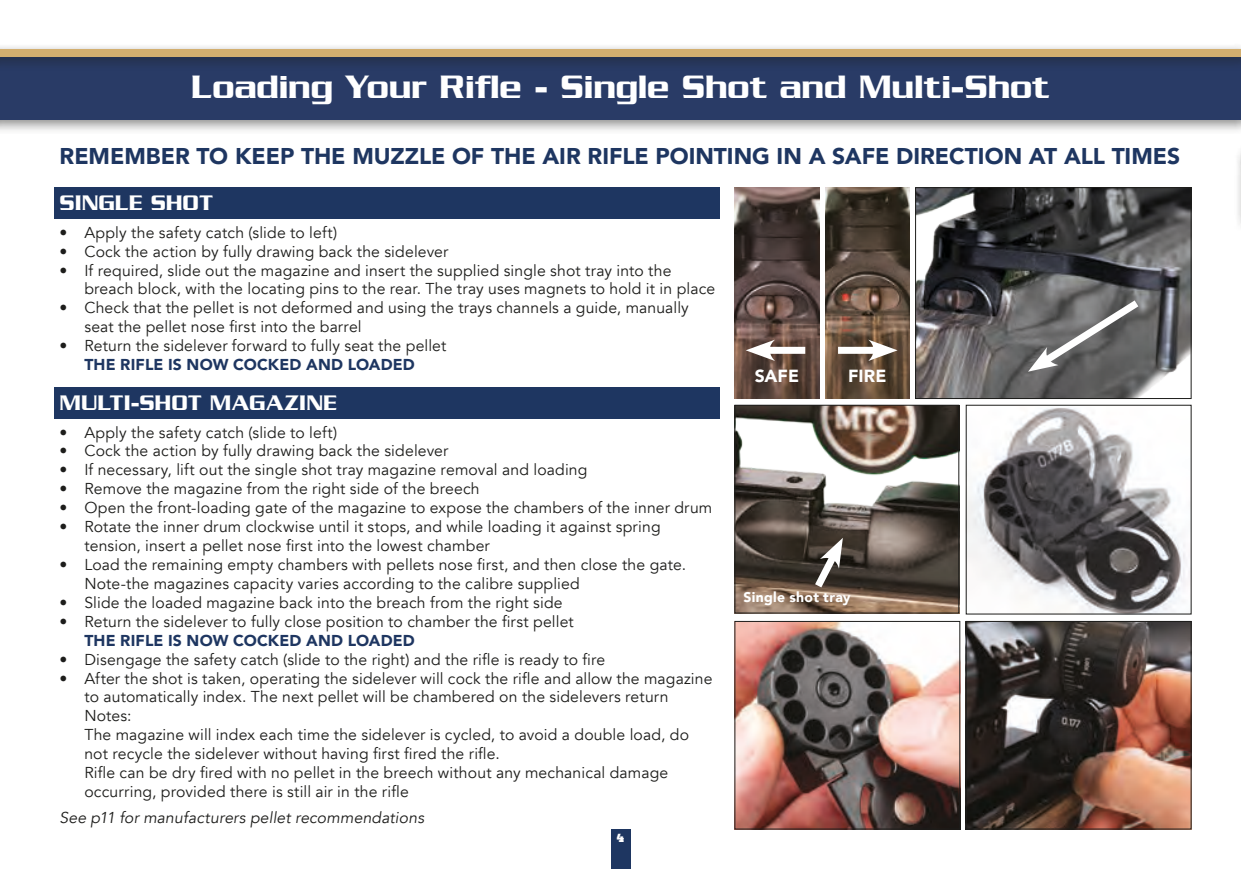
<style>
.page{position:relative;width:1241px;height:869px;background:#fff}
.page>*{position:absolute;margin:0;border:0;box-sizing:border-box;transform-origin:0 0}
.t1{font:500 35px "Serpentine";letter-spacing:-.005em;color:#fff}
.t2{font:900 22.75px "Avenir";color:#1e3661}
.t3{font:500 22.75px "Serpentine";letter-spacing:.005em;color:#fff}
.t4{font:900 17.5px "Avenir";letter-spacing:.005em;color:#fff}
.t5{font:15.75px/18.9px "Avenir";letter-spacing:.01em;color:#1d1d1b}
.t6{font:900 15.75px "Avenir";letter-spacing:.01em;color:#1e3661}
.t7{font:italic 15.75px "Avenir";letter-spacing:.01em;color:#1d1d1b}
.t8{font:900 14px "Avenir";letter-spacing:.02em;color:#fff}
.t9{font:10.5px "Alfa Slab One";color:#fff}
</style>
<div class="page">
<div style="left:0;top:50px;width:1240px;height:84px;background:#1d1d1b;opacity:.5"></div>
<div style="left:0;top:57px;width:1240px;height:63px;background:#293b66"></div>
<div style="left:1233px;top:150px;width:7px;height:83px;background:#fafafa"></div>
<hr style="left:1240px;top:157px;width:1px;height:62px;background:#293b66">
<div style="left:0;top:43px;width:1240px;height:28px;background:#1d1d1b;opacity:.5"></div>
<div style="left:0;top:50px;width:1240px;height:7px;background:#d2ae6f"></div>
<div style="left:1233px;top:142px;width:7px;height:28px;background:#fefefe"></div>
<div style="left:55px;top:387px;width:664px;height:31px;background:#1e3661"></div>
<div style="left:55px;top:187px;width:664px;height:31px;background:#1e3661"></div>
<img style="left:736px;top:407px;width:220px;height:204px">
<div style="left:734px;top:405px;width:224px;height:208px;border:1px solid #1d1d1b"></div>
<img style="left:967px;top:408px;width:220px;height:204px">
<img style="left:967px;top:623px;width:222px;height:203px">
<div style="left:965px;top:621px;width:226px;height:207px;border:1px solid #1d1d1b"></div>
<img style="left:736px;top:623px;width:221px;height:203px">
<div style="left:734px;top:621px;width:225px;height:207px;border:1px solid #1d1d1b"></div>
<img style="left:917px;top:189px;width:272px;height:207px">
<div style="left:915px;top:187px;width:276px;height:211px;border:1px solid #1d1d1b"></div>
<svg style="left:1027px;top:293px;width:118px;height:79px;background:#767676"></svg>
<img style="left:734px;top:187px;width:85px;height:211px">
<img style="left:825px;top:187px;width:84px;height:211px">
<div style="left:762px;top:346px;width:43px;height:7px;background:#fff"></div>
<svg style="left:745px;top:339px;width:30px;height:22px"></svg>
<div style="left:837px;top:346px;width:43px;height:7px;background:#fff"></div>
<svg style="left:868px;top:339px;width:29px;height:22px"></svg>
<svg style="left:808px;top:537px;width:36px;height:58px"></svg>
<div style="left:610px;top:828px;width:20px;height:40px;background:#1e3661"></div>
<h1 class="t1" style="left:191px;top:67px;width:859px">Loading Your Rifle - Single Shot and Multi-Shot</h1>
<h2 class="t2" style="left:60px;top:137px;width:1121px">REMEMBER TO KEEP THE MUZZLE OF THE AIR RIFLE POINTING IN A SAFE DIRECTION AT ALL TIMES</h2>
<h2 class="t3" style="left:60px;top:190px;width:155px">SINGLE SHOT</h2>
<p class="t5" style="left:60px;top:223px;width:279px">• Apply the safety catch (slide to left)</p>
<p class="t5" style="left:60px;top:242px;width:390px">• Cock the action by fully drawing back the sidelever</p>
<p class="t5" style="left:84px;top:261px;width:632px;text-indent:-25px">• If required, slide out the magazine and insert the supplied single shot tray into the breach block, with the locating pins to the rear. The tray uses magnets to hold it in place</p>
<p class="t5" style="left:84px;top:298px;width:606px;text-indent:-25px">• Check that the pellet is not deformed and using the trays channels a guide, manually seat the pellet nose first into the barrel</p>
<p class="t5" style="left:60px;top:336px;width:388px">• Return the sidelever forward to fully seat the pellet</p>
<p class="t6" style="left:84px;top:351px;width:332px">THE RIFLE IS NOW COCKED AND LOADED</p>
<h2 class="t3" style="left:60px;top:389px;width:279px">MULTI-SHOT MAGAZINE</h2>
<p class="t5" style="left:60px;top:423px;width:279px">• Apply the safety catch (slide to left)</p>
<p class="t5" style="left:60px;top:441px;width:390px">• Cock the action by fully drawing back the sidelever</p>
<p class="t5" style="left:60px;top:460px;width:529px">• If necessary, lift out the single shot tray magazine removal and loading</p>
<p class="t5" style="left:60px;top:479px;width:421px">• Remove the magazine from the right side of the breech</p>
<p class="t5" style="left:60px;top:498px;width:654px">• Open the front-loading gate of the magazine to expose the chambers of the inner drum</p>
<p class="t5" style="left:84px;top:517px;width:577px;text-indent:-25px">• Rotate the inner drum clockwise until it stops, and while loading it against spring tension, insert a pellet nose first into the lowest chamber</p>
<p class="t5" style="left:84px;top:555px;width:603px;text-indent:-25px">• Load the remaining empty chambers with pellets nose first, and then close the gate.<br>Note-the magazines capacity varies according to the calibre supplied</p>
<p class="t5" style="left:60px;top:593px;width:504px">• Slide the loaded magazine back into the breach from the right side</p>
<p class="t5" style="left:60px;top:612px;width:515px">• Return the sidelever to fully close position to chamber the first pellet</p>
<p class="t6" style="left:84px;top:626px;width:332px">THE RIFLE IS NOW COCKED AND LOADED</p>
<p class="t5" style="left:60px;top:649px;width:547px">• Disengage the safety catch (slide to the right) and the rifle is ready to fire</p>
<p class="t5" style="left:84px;top:668px;width:629px;text-indent:-25px">• After the shot is taken, operating the sidelever will cock the rifle and allow the magazine to automatically index. The next pellet will be chambered on the sidelevers return Notes:<br>The magazine will index each time the sidelever is cycled, to avoid a double load, do not recycle the sidelever without having first fired the rifle.<br>Rifle can be dry fired with no pellet in the breech without any mechanical damage occurring, provided there is still air in the rifle</p>
<p class="t7" style="left:60px;top:808px;width:366px">See p11 for manufacturers pellet recommendations</p>
<p class="t9" style="left:616px;top:830px;width:9px">4</p>
<p class="t4" style="left:754px;top:361px;width:46px">SAFE</p>
<p class="t4" style="left:847px;top:361px;width:40px">FIRE</p>
<p class="t8" style="left:743px;top:584px;width:109px">Single shot tray</p>
</div>
